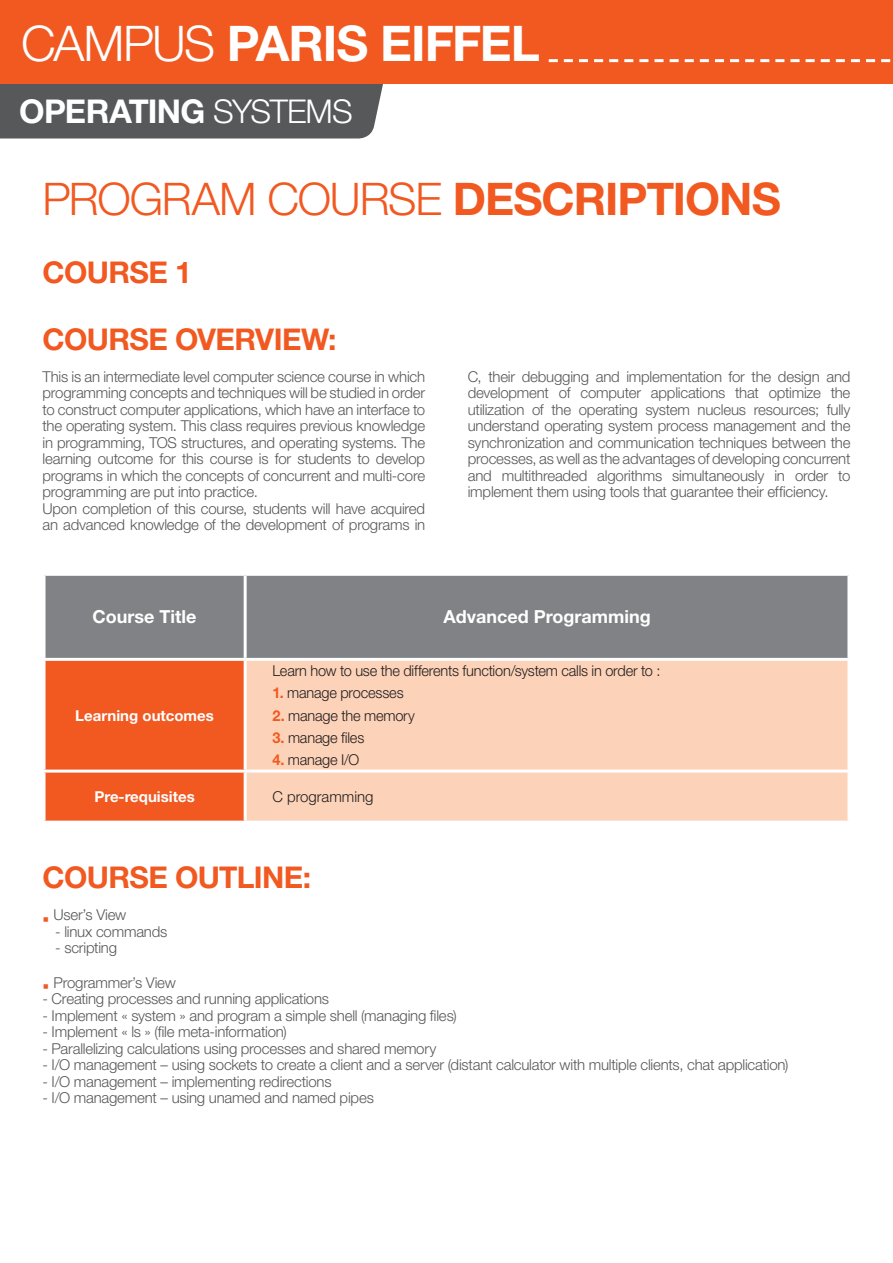
<style>
.page{position:relative;width:893px;height:1263px;background:#fff}
.page>*{position:absolute;margin:0;border:0;box-sizing:border-box;transform-origin:0 0}
.t1{font:700 49.2px "Helvetica Neue LT Std";letter-spacing:-.025em;color:#fff}
.t2{font:300 45px "Helvetica Neue LT Std";letter-spacing:-.025em;color:#f15921}
.t3{font:700 32.85px "Helvetica Neue LT Std";letter-spacing:-.02em;color:#fff}
.t4{font:700 30px "Helvetica Neue LT Std";letter-spacing:-.02em;color:#f15921}
.t5{font:700 18px "Helvetica Neue LT Std";color:#fff}
.t6{font:300 15px/16.5px "Helvetica Neue LT Std";letter-spacing:-.015em;color:#57585a;text-align:justify}
.t7{font:300 15px "Helvetica Neue LT Std";letter-spacing:-.015em;color:#231f20}
.t8{font:700 15px "Helvetica Neue LT Std";color:#fff}
.s1{font-weight:300}
.s2{font-weight:700}
.s3{font-weight:700;color:#f15921}
.s4{color:#f15921}
</style>
<div class="page">
<div style="left:0;top:84px;width:383px;height:54px;background:#57585a"></div>
<div style="left:0;top:0;width:893px;height:84px;background:#f15921"></div>
<svg style="left:549px;top:59px;width:342px;height:3px"></svg>
<div style="left:46px;top:576px;width:801px;height:82px;background:#808285"></div>
<div style="left:46px;top:661px;width:198px;height:160px;background:#f15921"></div>
<div style="left:247px;top:661px;width:600px;height:160px;background:#fcd2b8"></div>
<hr style="left:43px;top:769px;width:202px;height:3px;background:#fff">
<hr style="left:245px;top:769px;width:605px;height:3px;background:#fff">
<hr style="left:244px;top:576px;width:3px;height:82px;background:#fff">
<p class="t1" style="left:21px;top:13px;width:520px"><span class="s1">CAMPUS</span> PARIS EIFFEL</p>
<p class="t3" style="left:19px;top:91px;width:335px">OPERATING <span class="s1">SYSTEMS</span></p>
<p class="t2" style="left:43px;top:171px;width:740px">PROGRAM COURSE <span class="s2">DESCRIPTIONS</span></p>
<p class="t4" style="left:43px;top:254px;width:151px">COURSE 1</p>
<p class="t4" style="left:43px;top:320px;width:296px">COURSE OVERVIEW:</p>
<p class="t6" style="left:43px;top:368px;width:384px">This is an intermediate level computer science course in which programming concepts and techniques will be studied in order to construct computer applications, which have an interface to the operating system. This class requires previous knowledge in programming, TOS structures, and operating systems. The learning outcome for this course is for students to develop programs in which the concepts of concurrent and multi-core programming are put into practice.</p>
<p class="t6" style="left:43px;top:500px;width:384px">Upon completion of this course, students will have acquired an advanced knowledge of the development of programs in</p>
<p class="t6" style="left:468px;top:368px;width:384px">C, their debugging and implementation for the design and development of computer applications that optimize the utilization of the operating system nucleus resources; fully understand operating system process management and the synchronization and communication techniques between the processes, as well as the advantages of developing concurrent and multithreaded algorithms simultaneously in order to implement them using tools that guarantee their efficiency.</p>
<p class="t5" style="left:93px;top:606px;width:105px">Course Title</p>
<p class="t5" style="left:443px;top:606px;width:209px">Advanced Programming</p>
<p class="t8" style="left:75px;top:706px;width:140px">Learning outcomes</p>
<p class="t7" style="left:272px;top:661px;width:390px">Learn how to use the differents function/system calls in order to :</p>
<p class="t7" style="left:272px;top:684px;width:133px"><span class="s3">1.</span> manage processes</p>
<p class="t7" style="left:272px;top:706px;width:144px"><span class="s3">2.</span> manage the memory</p>
<p class="t7" style="left:272px;top:728px;width:93px"><span class="s3">3.</span> manage files</p>
<p class="t7" style="left:272px;top:750px;width:88px"><span class="s3">4.</span> manage I/O</p>
<p class="t8" style="left:94px;top:787px;width:102px">Pre-requisites</p>
<p class="t7" style="left:272px;top:787px;width:103px">C programming</p>
<p class="t4" style="left:43px;top:858px;width:270px">COURSE OUTLINE:</p>
<p class="t6" style="left:43px;top:906px;width:85px"><span class="s4">▪</span> User’s View</p>
<p class="t6" style="left:55px;top:923px;width:114px">- linux commands</p>
<p class="t6" style="left:55px;top:939px;width:63px">- scripting</p>
<p class="t6" style="left:43px;top:974px;width:135px"><span class="s4">▪</span> Programmer’s View</p>
<p class="t6" style="left:43px;top:990px;width:288px">- Creating processes and running applications</p>
<p class="t6" style="left:43px;top:1007px;width:416px">- Implement « system » and program a simple shell (managing files)</p>
<p class="t6" style="left:43px;top:1023px;width:246px">- Implement « ls » (file meta-information)</p>
<p class="t6" style="left:43px;top:1040px;width:395px">- Parallelizing calculations using processes and shared memory</p>
<p class="t6" style="left:43px;top:1056px;width:747px">- I/O management – using sockets to create a client and a server (distant calculator with multiple clients, chat application)</p>
<p class="t6" style="left:43px;top:1073px;width:291px">- I/O management – implementing redirections</p>
<p class="t6" style="left:43px;top:1089px;width:333px">- I/O management – using unamed and named pipes</p>
</div>
